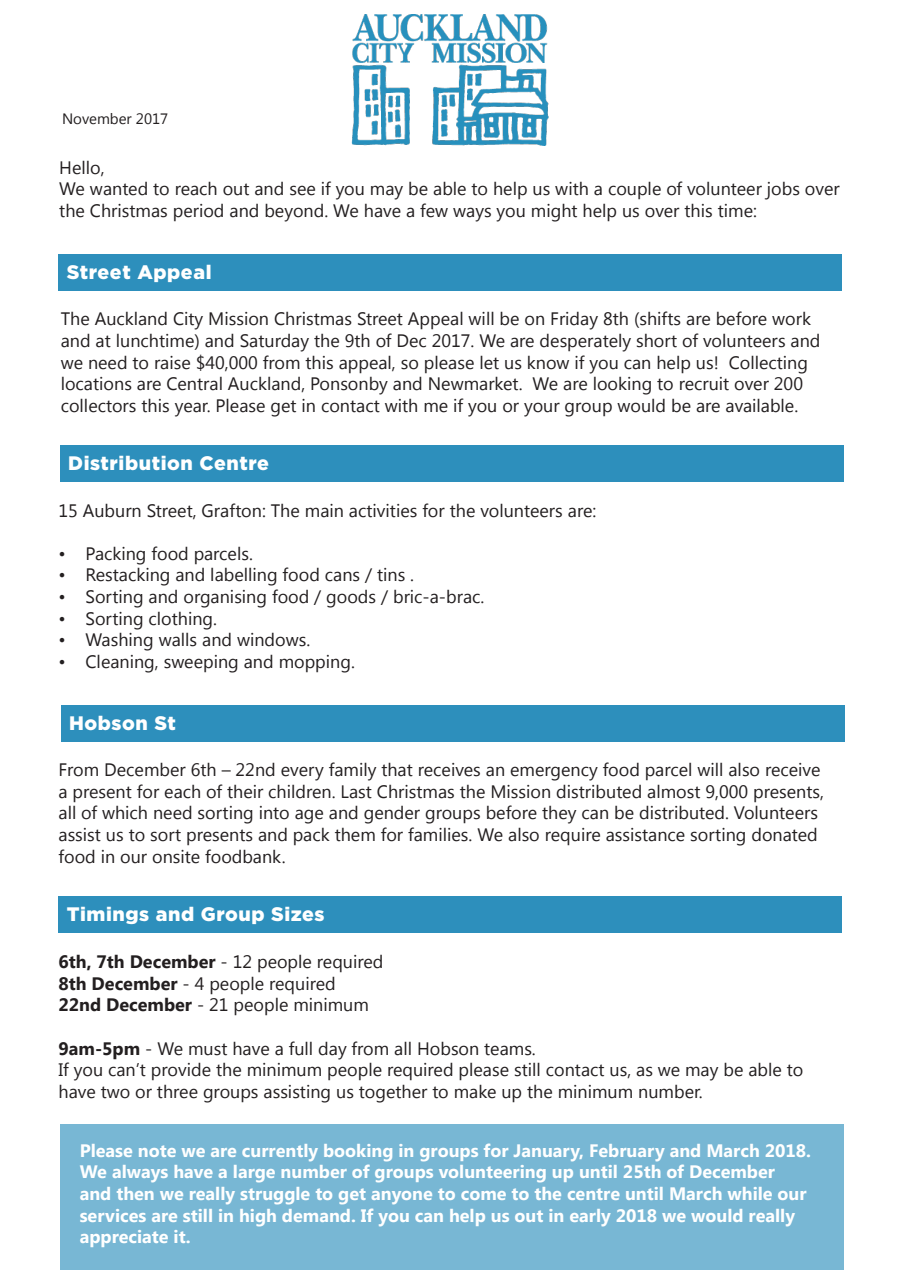
<style>
.page{position:relative;width:902px;height:1272px;background:#fff}
.page>*{position:absolute;margin:0;border:0;box-sizing:border-box;transform-origin:0 0}
.t1{font:900 19.5px "Gotham";letter-spacing:.03em;color:#fff}
.t2{font:18px/21.6px "Segoe UI";color:#231f20}
.t3{font:700 18px/21.6px "Segoe UI";color:#fff}
.t4{font:15px "Segoe UI";color:#231f20}
.s1{font-weight:700}
</style>
<div class="page">
<img style="left:352px;top:14px;width:197px;height:132px">
<div style="left:58px;top:254px;width:784px;height:37px;background:#2d8fbc"></div>
<div style="left:60px;top:445px;width:783px;height:37px;background:#2d8fbc"></div>
<div style="left:60px;top:1124px;width:783px;height:145px;background:#78b7d4"></div>
<div style="left:61px;top:705px;width:783px;height:37px;background:#2d8fbc"></div>
<div style="left:58px;top:896px;width:784px;height:37px;background:#2d8fbc"></div>
<p class="t4" style="left:62px;top:108px;width:108px">November 2017</p>
<p class="t2" style="left:59px;top:156px;width:47px">Hello,</p>
<p class="t2" style="left:59px;top:177px;width:782px">We wanted to reach out and see if you may be able to help us with a couple of volunteer jobs over the Christmas period and beyond. We have a few ways you might help us over this time:</p>
<p class="t1" style="left:67px;top:259px;width:146px">Street Appeal</p>
<p class="t2" style="left:61px;top:307px;width:761px">The Auckland City Mission Christmas Street Appeal will be on Friday 8th (shifts are before work and at lunchtime) and Saturday the 9th of Dec 2017. We are desperately short of volunteers and we need to raise $40,000 from this appeal, so please let us know if you can help us! Collecting locations are Central Auckland, Ponsonby and Newmarket. We are looking to recruit over 200 collectors this year. Please get in contact with me if you or your group would be are available.</p>
<p class="t1" style="left:68px;top:450px;width:202px">Distribution Centre</p>
<p class="t2" style="left:58px;top:499px;width:539px">15 Auburn Street, Grafton: The main activities for the volunteers are:</p>
<p class="t2" style="left:58px;top:542px;width:196px">• Packing food parcels.</p>
<p class="t2" style="left:58px;top:563px;width:357px">• Restacking and labelling food cans / tins .</p>
<p class="t2" style="left:58px;top:585px;width:427px">• Sorting and organising food / goods / bric-a-brac.</p>
<p class="t2" style="left:58px;top:607px;width:160px">• Sorting clothing.</p>
<p class="t2" style="left:58px;top:628px;width:253px">• Washing walls and windows.</p>
<p class="t2" style="left:58px;top:650px;width:298px">• Cleaning, sweeping and mopping.</p>
<p class="t1" style="left:69px;top:710px;width:108px">Hobson St</p>
<p class="t2" style="left:58px;top:758px;width:767px">From December 6th – 22nd every family that receives an emergency food parcel will also receive a present for each of their children. Last Christmas the Mission distributed almost 9,000 presents, all of which need sorting into age and gender groups before they can be distributed. Volunteers assist us to sort presents and pack them for families. We also require assistance sorting donated food in our onsite foodbank.</p>
<p class="t1" style="left:67px;top:901px;width:259px">Timings and Group Sizes</p>
<p class="t2" style="left:58px;top:950px;width:327px"><span class="s1">6th, 7th December</span> - 12 people required</p>
<p class="t2" style="left:58px;top:972px;width:279px"><span class="s1">8th December</span> - 4 people required</p>
<p class="t2" style="left:58px;top:993px;width:312px"><span class="s1">22nd December</span> - 21 people minimum</p>
<p class="t2" style="left:58px;top:1037px;width:479px"><span class="s1">9am-5pm</span> - We must have a full day from all Hobson teams.</p>
<p class="t2" style="left:58px;top:1058px;width:746px">If you can’t provide the minimum people required please still contact us, as we may be able to have two or three groups assisting us together to make up the minimum number.</p>
<p class="t3" style="left:80px;top:1138px;width:733px">Please note we are currently booking in groups for January, February and March 2018.<br>We always have a large number of groups volunteering up until 25th of December and then we really struggle to get anyone to come to the centre until March while our services are still in high demand. If you can help us out in early 2018 we would really appreciate it.</p>
</div>
